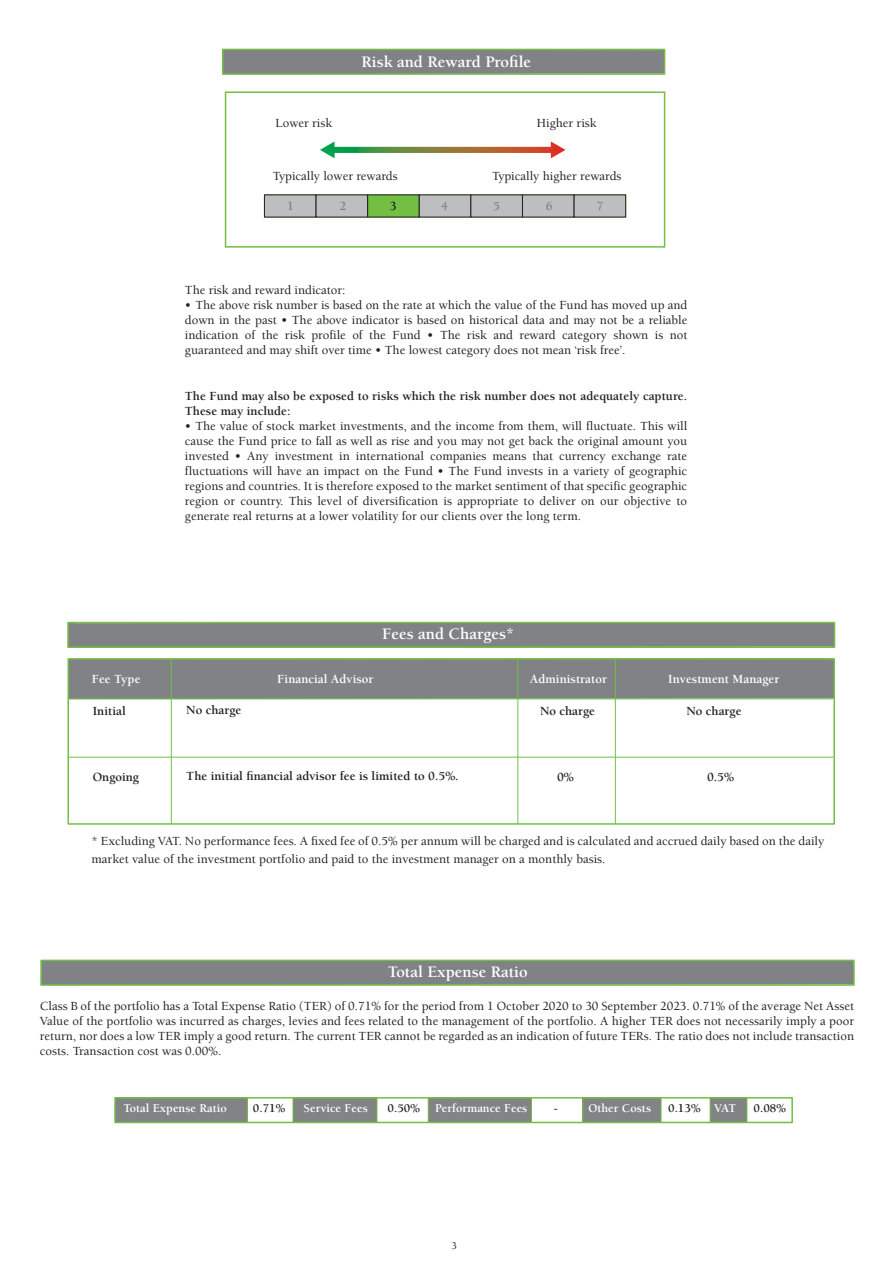
<style>
.page{position:relative;width:893px;height:1263px;background:#fff}
.page>*{position:absolute;margin:0;border:0;box-sizing:border-box;transform-origin:0 0}
.t1{font:700 16.5px "Berkeley Std";color:#fff}
.t2{font:500 12.75px/15px "Berkeley Std";color:#231f20;text-align:justify}
.t3{font:700 12.75px/15px "Berkeley Std";color:#231f20}
.t4{font:700 12.75px "Berkeley Std";color:#fff}
.t5{font:700 12.75px "Berkeley Std";color:#808285}
.t6{font:700 12.15px "Berkeley Std";color:#fff}
.t7{font:700 12.15px "Berkeley Std";color:#231f20}
.t8{font:500 10.5px "Berkeley Std";color:#231f20}
.s1{color:#fff}
</style>
<div class="page">
<div style="left:710px;top:1097px;width:37px;height:26px;background:#818385"></div>
<div style="left:115px;top:1097px;width:133px;height:25px;background:#818385"></div>
<div style="left:293px;top:1097px;width:84px;height:25px;background:#818385"></div>
<div style="left:428px;top:1097px;width:103px;height:25px;background:#818385"></div>
<div style="left:583px;top:1097px;width:78px;height:25px;background:#818385"></div>
<div style="left:114px;top:1097px;width:679px;height:26px;border:2px solid #72bf44"></div>
<svg style="left:293px;top:1098px;width:1px;height:24px"></svg>
<svg style="left:377px;top:1098px;width:1px;height:24px"></svg>
<svg style="left:428px;top:1098px;width:1px;height:24px"></svg>
<svg style="left:247px;top:1098px;width:1px;height:24px"></svg>
<svg style="left:531px;top:1098px;width:1px;height:24px"></svg>
<svg style="left:582px;top:1098px;width:1px;height:25px"></svg>
<svg style="left:661px;top:1098px;width:1px;height:24px"></svg>
<svg style="left:710px;top:1098px;width:1px;height:24px"></svg>
<svg style="left:747px;top:1098px;width:1px;height:24px"></svg>
<div style="left:225px;top:52px;width:437px;height:20px;background:#808285"></div>
<div style="left:222px;top:49px;width:443px;height:26px;border:2px solid #72bf44"></div>
<div style="left:225px;top:91px;width:440px;height:157px;border:2px solid #72bf44"></div>
<svg style="left:320px;top:141px;width:245px;height:17px"></svg>
<div style="left:264px;top:195px;width:52px;height:22px;background:#bcbec0;border:1px solid #231f20"></div>
<div style="left:316px;top:195px;width:52px;height:22px;background:#bcbec0"></div>
<div style="left:367px;top:195px;width:52px;height:22px;background:#72bf44"></div>
<div style="left:419px;top:195px;width:52px;height:22px;background:#bcbec0;border:1px solid #231f20"></div>
<div style="left:471px;top:195px;width:52px;height:22px;background:#bcbec0"></div>
<div style="left:522px;top:195px;width:52px;height:22px;background:#bcbec0;border:1px solid #231f20"></div>
<div style="left:574px;top:195px;width:52px;height:22px;background:#bcbec0"></div>
<div style="left:70px;top:661px;width:762px;height:38px;background:#808285"></div>
<hr style="left:68px;top:699px;width:765px;height:1px;background:#72bf44">
<hr style="left:68px;top:757px;width:765px;height:1px;background:#72bf44">
<hr style="left:171px;top:659px;width:1px;height:165px;background:#72bf44">
<hr style="left:517px;top:659px;width:1px;height:165px;background:#72bf44">
<hr style="left:615px;top:659px;width:1px;height:165px;background:#72bf44">
<div style="left:67px;top:658px;width:768px;height:167px;border:2px solid #72bf44"></div>
<div style="left:43px;top:963px;width:809px;height:20px;background:#808285"></div>
<div style="left:40px;top:960px;width:815px;height:26px;border:2px solid #72bf44"></div>
<div style="left:70px;top:625px;width:762px;height:20px;background:#808285"></div>
<div style="left:67px;top:622px;width:768px;height:26px;border:2px solid #72bf44"></div>
<p class="t2" style="left:276px;top:115px;width:58px">Lower risk</p>
<p class="t1" style="left:361px;top:53px;width:171px">Risk and Reward Profile</p>
<p class="t2" style="left:537px;top:115px;width:61px">Higher risk</p>
<p class="t2" style="left:273px;top:168px;width:126px">Typically lower rewards</p>
<p class="t2" style="left:492px;top:168px;width:131px">Typically higher rewards</p>
<p class="t5" style="left:287px;top:199px;width:8px">1</p>
<p class="t5" style="left:340px;top:199px;width:8px">2</p>
<p class="t3" style="left:390px;top:198px;width:8px">3</p>
<p class="t5" style="left:441px;top:199px;width:8px">4</p>
<p class="t5" style="left:493px;top:199px;width:8px">5</p>
<p class="t5" style="left:546px;top:199px;width:8px">6</p>
<p class="t5" style="left:597px;top:199px;width:8px">7</p>
<p class="t2" style="left:185px;top:283px;width:162px">The risk and reward indicator:</p>
<p class="t2" style="left:185px;top:298px;width:504px">• The above risk number is based on the rate at which the value of the Fund has moved up and down in the past • The above indicator is based on historical data and may not be a reliable indication of the risk profile of the Fund • The risk and reward category shown is not guaranteed and may shift over time • The lowest category does not mean ‘risk free’.</p>
<p class="t3" style="left:185px;top:389px;width:504px">The Fund may also be exposed to risks which the risk number does not adequately capture.<br>These may include:</p>
<p class="t2" style="left:185px;top:419px;width:504px">• The value of stock market investments, and the income from them, will fluctuate. This will cause the Fund price to fall as well as rise and you may not get back the original amount you invested • Any investment in international companies means that currency exchange rate fluctuations will have an impact on the Fund • The Fund invests in a variety of geographic regions and countries. It is therefore exposed to the market sentiment of that specific geographic region or country. This level of diversification is appropriate to deliver on our objective to generate real returns at a lower volatility for our clients over the long term.</p>
<p class="t1" style="left:382px;top:625px;width:133px">Fees and Charges*</p>
<p class="t4" style="left:92px;top:673px;width:50px">Fee Type</p>
<p class="t4" style="left:277px;top:673px;width:98px">Financial Advisor</p>
<p class="t4" style="left:530px;top:673px;width:78px">Administrator</p>
<p class="t4" style="left:668px;top:673px;width:113px">Investment Manager</p>
<p class="t3" style="left:93px;top:703px;width:35px">Initial</p>
<p class="t3" style="left:540px;top:703px;width:57px">No charge</p>
<p class="t3" style="left:686px;top:703px;width:57px">No charge</p>
<p class="t3" style="left:186px;top:703px;width:57px">No charge</p>
<p class="t3" style="left:186px;top:769px;width:274px">The initial financial advisor fee is limited to 0.5%.</p>
<p class="t3" style="left:93px;top:769px;width:48px">Ongoing</p>
<p class="t3" style="left:557px;top:769px;width:18px">0%</p>
<p class="t3" style="left:707px;top:769px;width:29px">0.5%</p>
<p class="t2" style="left:92px;top:832px;width:734px;line-height:18px">* Excluding VAT. No performance fees. A fixed fee of 0.5% per annum will be charged and is calculated and accrued daily based on the daily market value of the investment portfolio and paid to the investment manager on a monthly basis.</p>
<p class="t1" style="left:388px;top:963px;width:142px">Total Expense Ratio</p>
<p class="t2" style="left:40px;top:998px;width:816px">Class B of the portfolio has a Total Expense Ratio (TER) of 0.71% for the period from 1 October 2020 to 30 September 2023. 0.71% of the average Net Asset Value of the portfolio was incurred as charges, levies and fees related to the management of the portfolio. A higher TER does not necessarily imply a poor return, nor does a low TER imply a good return. The current TER cannot be regarded as an indication of future TERs. The ratio does not include transaction costs. Transaction cost was 0.00%.</p>
<p class="t6" style="left:123px;top:1102px;width:105px">Total Expense Ratio</p>
<p class="t7" style="left:253px;top:1102px;width:34px">0.71%</p>
<p class="t6" style="left:304px;top:1102px;width:66px">Service Fees</p>
<p class="t6" style="left:435px;top:1102px;width:94px">Performance Fees</p>
<p class="t6" style="left:588px;top:1102px;width:64px">Other Costs</p>
<p class="t7" style="left:668px;top:1102px;width:69px">0.13% <span class="s1">VAT</span></p>
<p class="t7" style="left:753px;top:1102px;width:34px">0.08%</p>
<p class="t7" style="left:388px;top:1102px;width:34px">0.50%</p>
<p class="t7" style="left:554px;top:1102px;width:5px">-</p>
<p class="t8" style="left:451px;top:1240px;width:7px">3</p>
</div>
